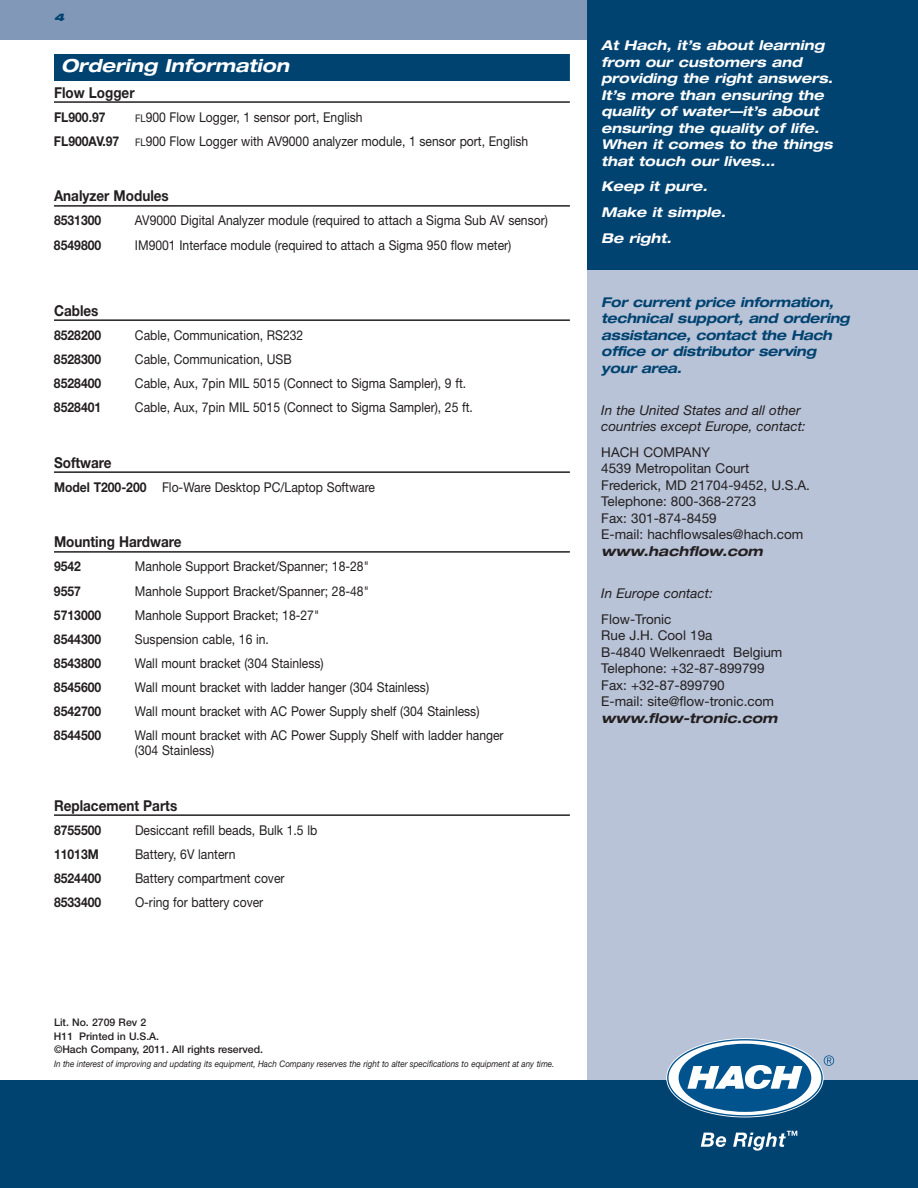
<style>
.page{position:relative;width:918px;height:1188px;background:#fff}
.page>*{position:absolute;margin:0;border:0;box-sizing:border-box;transform-origin:0 0}
.t1{font:italic 700 expanded 18px "Helvetica Neue";color:#fff}
.t2{font:700 15px "Helvetica Neue";color:#231f20;scale:.9 1}
.t3{font:13.5px/24px "Helvetica Neue";color:#231f20;scale:.9 1}
.t4{font:13.5px/16.5px "Helvetica Neue";color:#231f20}
.t5{font:italic 700 expanded 13.5px/16.5px "Helvetica Neue";color:#fff}
.t6{font:700 13.5px "Helvetica Neue";color:#231f20;scale:.9 1}
.t7{font:italic 700 expanded 13.5px/16.5px "Helvetica Neue";letter-spacing:-.015em;color:#004270}
.t8{font:italic 13.5px/16.5px "Helvetica Neue";color:#231f20}
.t9{font:italic 700 expanded 13.5px "Helvetica Neue";color:#231f20}
.t10{font:500 10.5px/13.5px "Helvetica Neue";color:#231f20}
.t11{font:italic 900 expanded 10.5px "Helvetica Neue";color:#004270}
.t12{font:italic 9px "Helvetica Neue";color:#231f20;scale:.9 1}
.s1{font-size:10.5px}
.s2{font-weight:700}
</style>
<div class="page">
<div style="left:0;top:1080px;width:918px;height:108px;background:#004270"></div>
<div style="left:0;top:0;width:918px;height:40px;background:#8298b8"></div>
<div style="left:588px;top:270px;width:330px;height:810px;background:#b8c3d7"></div>
<div style="left:588px;top:0;width:330px;height:270px;background:#004270"></div>
<svg style="left:701px;top:1133px;width:25px;height:14px"></svg>
<svg style="left:733px;top:1131px;width:64px;height:20px"></svg>
<svg style="left:669px;top:1040px;width:165px;height:75px"></svg>
<div style="left:54px;top:54px;width:516px;height:27px;background:#004270"></div>
<hr style="left:54px;top:101px;width:516px;height:2px;background:#231f20">
<hr style="left:54px;top:205px;width:516px;height:2px;background:#231f20">
<hr style="left:54px;top:319px;width:516px;height:2px;background:#231f20">
<hr style="left:54px;top:471px;width:516px;height:2px;background:#231f20">
<hr style="left:54px;top:551px;width:516px;height:2px;background:#231f20">
<hr style="left:54px;top:814px;width:516px;height:2px;background:#231f20">
<p class="t11" style="left:54px;top:13px;width:12px">4</p>
<h1 class="t1" style="left:61px;top:59px;width:229px">Ordering Information</h1>
<p class="t2" style="left:54px;top:87px;width:91px">Flow Logger</p>
<p class="t6" style="left:54px;top:112px;width:59px">FL900.97</p>
<p class="t3" style="left:54px;top:106px;width:528px;text-indent:81px"><span class="s1">FL</span>900 Flow Logger, 1 sensor port, English<br><span class="s2">FL900AV.97</span> <span class="s1">FL</span>900 Flow Logger with AV9000 analyzer module, 1 sensor port, English</p>
<p class="t2" style="left:54px;top:191px;width:129px">Analyzer Modules</p>
<p class="t6" style="left:54px;top:216px;width:54px">8531300</p>
<p class="t3" style="left:135px;top:210px;width:460px">AV9000 Digital Analyzer module (required to attach a Sigma Sub AV sensor)</p>
<p class="t6" style="left:54px;top:240px;width:54px">8549800</p>
<p class="t3" style="left:135px;top:234px;width:420px">IM9001 Interface module (required to attach a Sigma 950 flow meter)</p>
<p class="t2" style="left:54px;top:305px;width:51px">Cables</p>
<p class="t6" style="left:54px;top:330px;width:54px">8528200</p>
<p class="t3" style="left:135px;top:324px;width:189px">Cable, Communication, RS232</p>
<p class="t6" style="left:54px;top:354px;width:54px">8528300</p>
<p class="t3" style="left:135px;top:348px;width:176px">Cable, Communication, USB</p>
<p class="t6" style="left:54px;top:378px;width:54px">8528400</p>
<p class="t3" style="left:135px;top:372px;width:370px">Cable, Aux, 7pin MIL 5015 (Connect to Sigma Sampler), 9 ft.</p>
<p class="t6" style="left:54px;top:402px;width:54px">8528401</p>
<p class="t3" style="left:135px;top:396px;width:377px">Cable, Aux, 7pin MIL 5015 (Connect to Sigma Sampler), 25 ft.</p>
<p class="t2" style="left:54px;top:457px;width:66px">Software</p>
<p class="t3" style="left:54px;top:476px;width:358px"><span class="s2">Model T200-200</span> Flo-Ware Desktop PC/Laptop Software</p>
<p class="t2" style="left:54px;top:537px;width:143px">Mounting Hardware</p>
<p class="t6" style="left:54px;top:562px;width:32px">9542</p>
<p class="t3" style="left:135px;top:556px;width:261px">Manhole Support Bracket/Spanner; 18-28"</p>
<p class="t6" style="left:54px;top:586px;width:32px">9557</p>
<p class="t3" style="left:135px;top:580px;width:261px">Manhole Support Bracket/Spanner; 28-48"</p>
<p class="t6" style="left:54px;top:610px;width:54px">5713000</p>
<p class="t3" style="left:135px;top:604px;width:206px">Manhole Support Bracket; 18-27"</p>
<p class="t6" style="left:54px;top:634px;width:54px">8544300</p>
<p class="t3" style="left:135px;top:628px;width:150px">Suspension cable, 16 in.</p>
<p class="t6" style="left:54px;top:658px;width:54px">8543800</p>
<p class="t3" style="left:135px;top:652px;width:211px">Wall mount bracket (304 Stainless)</p>
<p class="t6" style="left:54px;top:682px;width:54px">8545600</p>
<p class="t3" style="left:135px;top:676px;width:328px">Wall mount bracket with ladder hanger (304 Stainless)</p>
<p class="t6" style="left:54px;top:706px;width:54px">8542700</p>
<p class="t3" style="left:135px;top:700px;width:384px">Wall mount bracket with AC Power Supply shelf (304 Stainless)</p>
<p class="t6" style="left:54px;top:730px;width:54px">8544500</p>
<p class="t3" style="left:135px;top:729px;width:411px;line-height:15px">Wall mount bracket with AC Power Supply Shelf with ladder hanger (304 Stainless)</p>
<p class="t2" style="left:54px;top:800px;width:139px">Replacement Parts</p>
<p class="t6" style="left:54px;top:825px;width:54px">8755500</p>
<p class="t3" style="left:135px;top:819px;width:204px">Desiccant refill beads, Bulk 1.5 lb</p>
<p class="t6" style="left:54px;top:849px;width:51px">11013M</p>
<p class="t3" style="left:135px;top:843px;width:113px">Battery, 6V lantern</p>
<p class="t6" style="left:54px;top:873px;width:54px">8524400</p>
<p class="t3" style="left:135px;top:867px;width:168px">Battery compartment cover</p>
<p class="t6" style="left:54px;top:897px;width:54px">8533400</p>
<p class="t3" style="left:135px;top:891px;width:144px">O-ring for battery cover</p>
<p class="t10" style="left:54px;top:1017px;width:211px">Lit. No. 2709 Rev 2<br>H11 Printed in U.S.A.<br>©Hach Company, 2011. All rights reserved.</p>
<p class="t12" style="left:54px;top:1060px;width:558px">In the interest of improving and updating its equipment, Hach Company reserves the right to alter specifications to equipment at any time.</p>
<p class="t5" style="left:601px;top:39px;width:233px">At Hach, it’s about learning from our customers and providing the right answers.<br>It’s more than ensuring the quality of water—it’s about ensuring the quality of life.<br>When it comes to the things that touch our lives...</p>
<p class="t5" style="left:601px;top:175px;width:126px;line-height:25.5px">Keep it pure.<br>Make it simple.<br>Be right.</p>
<p class="t7" style="left:601px;top:295px;width:250px">For current price information, technical support, and ordering assistance, contact the Hach office or distributor serving your area.</p>
<p class="t8" style="left:601px;top:403px;width:206px">In the United States and all other countries except Europe, contact:</p>
<p class="t4" style="left:601px;top:445px;width:210px">HACH COMPANY<br>4539 Metropolitan Court<br>Frederick, MD 21704-9452, U.S.A.<br>Telephone: 800-368-2723<br>Fax: 301-874-8459<br>E-mail: hachflowsales@hach.com</p>
<p class="t9" style="left:601px;top:546px;width:163px">www.hachflow.com</p>
<p class="t8" style="left:601px;top:586px;width:113px">In Europe contact:</p>
<p class="t4" style="left:601px;top:612px;width:183px">Flow-Tronic<br>Rue J.H. Cool 19a<br>B-4840 Welkenraedt Belgium<br>Telephone: +32-87-899799<br>Fax: +32-87-899790<br>E-mail: site@flow-tronic.com</p>
<p class="t9" style="left:601px;top:713px;width:178px">www.flow-tronic.com</p>
</div>
